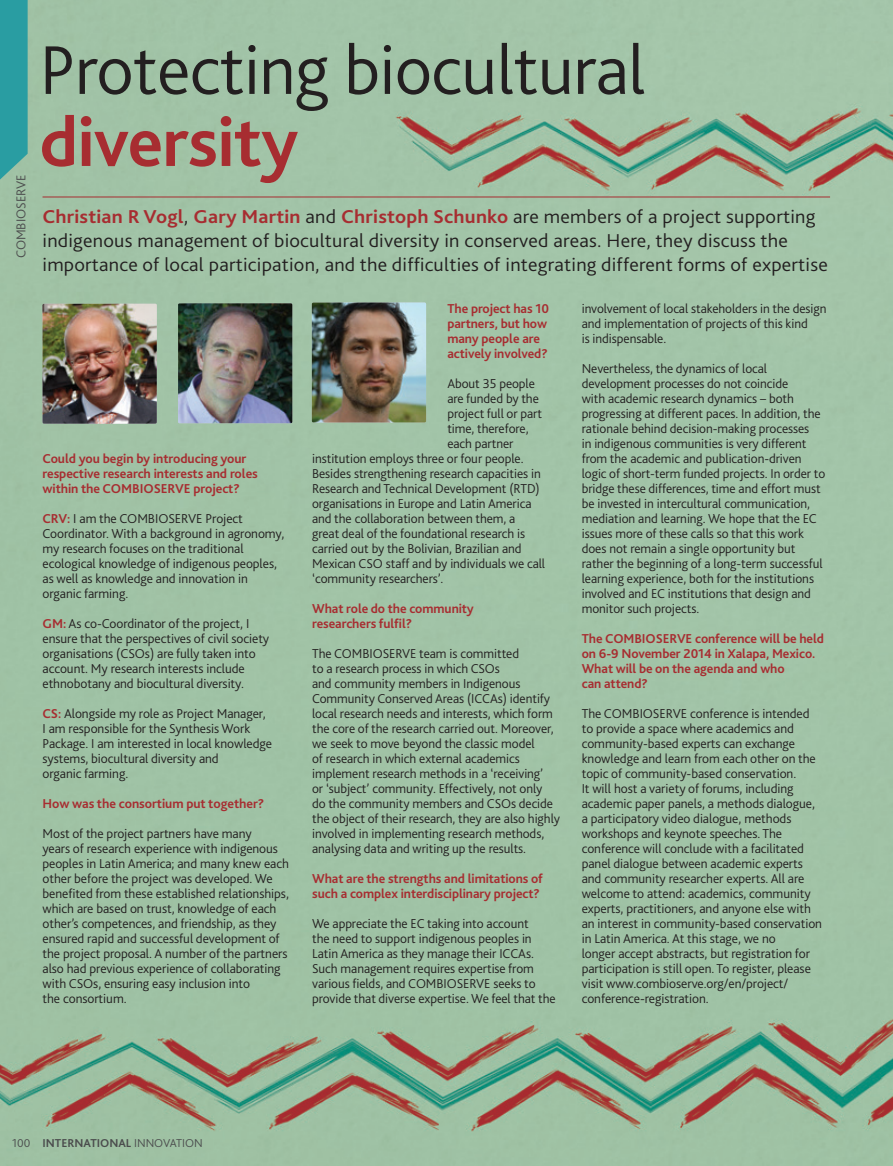
<style>
.page{position:relative;width:893px;height:1166px;background:#fff}
.page>*{position:absolute;margin:0;border:0;box-sizing:border-box;transform-origin:0 0}
.t1{font:300 72px "Bliss 2";letter-spacing:-.01em;color:#231f20}
.t2{font:700 72px "Bliss 2";letter-spacing:-.01em;color:#a72d31}
.t3{font:300 19.5px/24px "Bliss 2";letter-spacing:.01em;color:#231f20;scale:1.05 1}
.t4{font:300 13.5px/15px "Bliss 2";letter-spacing:-.005em;color:#231f20}
.t5{font:700 13.5px/15px "Bliss 2";letter-spacing:-.005em;color:#a72d31}
.t6{font:300 13.5px "Bliss 2";color:#4b4c4d}
.t7{font:300 12px "Bliss 2";color:#4b4c4d}
.s1{font-weight:700;color:#a72d31}
.s2{font-weight:700}
</style>
<div class="page">
<div style="left:0;top:0;width:893px;height:1165px;background:#a1c3a6"></div>
<img style="left:43px;top:304px;width:114px;height:119px">
<hr style="left:43px;top:196px;width:787px;height:1px;background:#a72d31">
<img style="left:178px;top:303px;width:114px;height:120px">
<img style="left:312px;top:302px;width:114px;height:120px">
<svg style="left:0;top:0;width:28px;height:179px"></svg>
<p class="t6" style="left:13px;top:258px;width:85px;rotate:-90deg">COMBIOSERVE</p>
<h1 class="t1" style="left:40px;top:25px;width:608px">Protecting biocultural</h1>
<h1 class="t2" style="left:40px;top:97px;width:260px">diversity</h1>
<p class="t3" style="left:43px;top:204px;width:749px"><span class="s1">Christian R Vogl</span>, <span class="s1">Gary Martin</span> and <span class="s1">Christoph Schunko</span> are members of a project supporting indigenous management of biocultural diversity in conserved areas. Here, they discuss the importance of local participation, and the difficulties of integrating different forms of expertise</p>
<p class="t5" style="left:43px;top:450px;width:217px">Could you begin by introducing your respective research interests and roles within the COMBIOSERVE project?</p>
<p class="t4" style="left:43px;top:510px;width:243px"><span class="s1">CRV:</span> I am the COMBIOSERVE Project Coordinator. With a background in agronomy, my research focuses on the traditional ecological knowledge of indigenous peoples, as well as knowledge and innovation in organic farming.</p>
<p class="t4" style="left:43px;top:615px;width:228px"><span class="s1">GM:</span> As co-Coordinator of the project, I ensure that the perspectives of civil society organisations (CSOs) are fully taken into account. My research interests include ethnobotany and biocultural diversity.</p>
<p class="t4" style="left:43px;top:705px;width:231px"><span class="s1">CS:</span> Alongside my role as Project Manager, I am responsible for the Synthesis Work Package. I am interested in local knowledge systems, biocultural diversity and<br>organic farming.</p>
<p class="t5" style="left:43px;top:795px;width:223px">How was the consortium put together?</p>
<p class="t4" style="left:43px;top:825px;width:248px">Most of the project partners have many<br>years of research experience with indigenous peoples in Latin America; and many knew each other before the project was developed. We benefited from these established relationships, which are based on trust, knowledge of each other’s competences, and friendship, as they ensured rapid and successful development of the project proposal. A number of the partners also had previous experience of collaborating with CSOs, ensuring easy inclusion into<br>the consortium.</p>
<p class="t5" style="left:447px;top:300px;width:103px">The project has 10 partners, but how many people are actively involved?</p>
<p class="t4" style="left:447px;top:375px;width:89px">About 35 people</p>
<p class="t4" style="left:447px;top:390px;width:93px">are funded by the</p>
<p class="t4" style="left:447px;top:405px;width:96px">project full or part</p>
<p class="t4" style="left:447px;top:420px;width:83px">time, therefore,</p>
<p class="t4" style="left:447px;top:435px;width:68px">each partner</p>
<p class="t4" style="left:312px;top:450px;width:213px">institution employs three or four people.</p>
<p class="t4" style="left:312px;top:465px;width:230px">Besides strengthening research capacities in</p>
<p class="t4" style="left:312px;top:480px;width:229px">Research and Technical Development (RTD)</p>
<p class="t4" style="left:312px;top:495px;width:221px">organisations in Europe and Latin America</p>
<p class="t4" style="left:312px;top:510px;width:205px">and the collaboration between them, a</p>
<p class="t4" style="left:312px;top:525px;width:215px">great deal of the foundational research is</p>
<p class="t4" style="left:312px;top:540px;width:211px">carried out by the Bolivian, Brazilian and</p>
<p class="t4" style="left:312px;top:555px;width:235px">Mexican CSO staff and by individuals we call</p>
<p class="t4" style="left:312px;top:570px;width:133px">‘community researchers’.</p>
<p class="t5" style="left:312px;top:600px;width:163px">What role do the community researchers fulfil?</p>
<p class="t4" style="left:312px;top:645px;width:249px">The COMBIOSERVE team is committed<br>to a research process in which CSOs<br>and community members in Indigenous Community Conserved Areas (ICCAs) identify local research needs and interests, which form the core of the research carried out. Moreover, we seek to move beyond the classic model<br>of research in which external academics implement research methods in a ‘receiving’<br>or ‘subject’ community. Effectively, not only<br>do the community members and CSOs decide the object of their research, they are also highly involved in implementing research methods, analysing data and writing up the results.</p>
<p class="t5" style="left:312px;top:870px;width:232px">What are the strengths and limitations of such a complex interdisciplinary project?</p>
<p class="t4" style="left:312px;top:915px;width:245px">We appreciate the EC taking into account<br>the need to support indigenous peoples in Latin America as they manage their ICCAs.<br>Such management requires expertise from various fields, and COMBIOSERVE seeks to provide that diverse expertise. We feel that the</p>
<p class="t4" style="left:582px;top:300px;width:246px">involvement of local stakeholders in the design and implementation of projects of this kind<br>is indispensable.</p>
<p class="t4" style="left:582px;top:360px;width:245px">Nevertheless, the dynamics of local development processes do not coincide<br>with academic research dynamics – both progressing at different paces. In addition, the rationale behind decision-making processes<br>in indigenous communities is very different from the academic and publication-driven logic of short-term funded projects. In order to bridge these differences, time and effort must be invested in intercultural communication, mediation and learning. We hope that the EC issues more of these calls so that this work does not remain a single opportunity but rather the beginning of a long-term successful learning experience, both for the institutions involved and EC institutions that design and monitor such projects.</p>
<p class="t5" style="left:582px;top:630px;width:244px">The COMBIOSERVE conference will be held on 6-9 November 2014 in Xalapa, Mexico.<br>What will be on the agenda and who<br>can attend?</p>
<p class="t4" style="left:582px;top:705px;width:242px">The COMBIOSERVE conference is intended to provide a space where academics and community-based experts can exchange knowledge and learn from each other on the topic of community-based conservation.<br>It will host a variety of forums, including academic paper panels, a methods dialogue, a participatory video dialogue, methods workshops and keynote speeches. The conference will conclude with a facilitated panel dialogue between academic experts and community researcher experts. All are welcome to attend: academics, community experts, practitioners, and anyone else with an interest in community-based conservation in Latin America. At this stage, we no<br>longer accept abstracts, but registration for participation is still open. To register, please visit www.combioserve.org/en/project/ conference-registration.</p>
<p class="t7" style="left:12px;top:1135px;width:192px">100 <span class="s2">INTERNATIONAL</span> INNOVATION</p>
</div>
